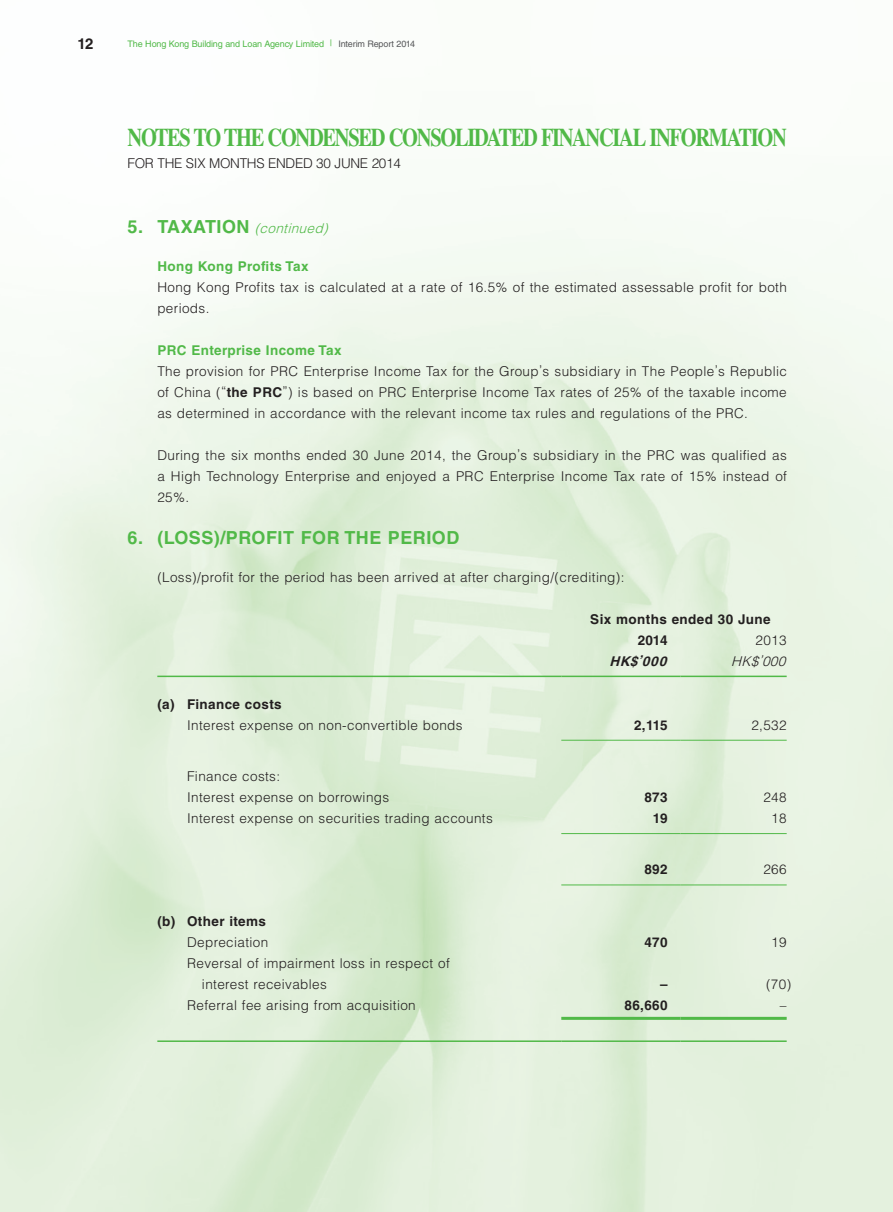
<style>
.page{position:relative;width:893px;height:1212px;background:#fff}
.page>*{position:absolute;margin:0;border:0;box-sizing:border-box;transform-origin:0 0}
.t1{font:700 25.5px "Times LT Std";letter-spacing:-.06em;color:#51b948;scale:.8 1}
.Heading_1{font:700 18px "Helvetica LT Std";letter-spacing:.03em;color:#51b948}
.t2{font:700 15px "Helvetica LT Std";color:#231f20}
.Body_Text{font:300 13.5px/21px "Helvetica LT Std";letter-spacing:.03em;color:#231f20}
.Body_Text-2{font:700 13.5px "Helvetica LT Std";letter-spacing:.03em;color:#231f20}
.Heading_2{font:700 13.5px "Helvetica LT Std";letter-spacing:.03em;color:#51b948}
.Body_Text-3{font:300 13.5px "Helvetica LT Std";letter-spacing:-.02em;color:#231f20}
.Heading_1-2{font:italic 300 13.5px "Helvetica LT Std";color:#51b948}
.Body_Text-4{font:italic 700 13.5px "Helvetica LT Std";color:#231f20}
.Body_Text-5{font:italic 300 13.5px "Helvetica LT Std";color:#231f20}
.t3{font:9px "Helvetica LT Std";letter-spacing:-.015em;color:#51b948}
.s1{color:#57585a}
.s2{font-weight:700;font-style:normal;font-size:18px}
.s3{font-weight:700}
</style>
<div class="page">
<hr style="left:157px;top:676px;width:404px;height:1px;background:#51b948">
<hr style="left:561px;top:676px;width:119px;height:1px;background:#51b948">
<hr style="left:680px;top:676px;width:107px;height:1px;background:#51b948">
<hr style="left:561px;top:740px;width:119px;height:1px;background:#51b948">
<hr style="left:680px;top:740px;width:107px;height:1px;background:#51b948">
<hr style="left:561px;top:833px;width:119px;height:1px;background:#51b948">
<hr style="left:680px;top:833px;width:107px;height:1px;background:#51b948">
<hr style="left:561px;top:884px;width:119px;height:1px;background:#51b948">
<hr style="left:680px;top:884px;width:107px;height:1px;background:#51b948">
<hr style="left:561px;top:1017px;width:119px;height:3px;background:#51b948">
<hr style="left:680px;top:1017px;width:107px;height:3px;background:#51b948">
<hr style="left:157px;top:1040px;width:404px;height:2px;background:#51b948">
<hr style="left:561px;top:1040px;width:119px;height:2px;background:#51b948">
<hr style="left:680px;top:1040px;width:107px;height:2px;background:#51b948">
<p class="t2" style="left:77px;top:35px;width:18px">12</p>
<p class="t3" style="left:128px;top:39px;width:289px">The Hong Kong Building and Loan Agency Limited | <span class="s1">Interim Report 2014</span></p>
<h1 class="t1" style="left:128px;top:122px;width:826px">NOTES TO THE CONDENSED CONSOLIDATED FINANCIAL INFORMATION</h1>
<p class="Body_Text-3" style="left:128px;top:155px;width:275px">FOR THE SIX MONTHS ENDED 30 JUNE 2014</p>
<p class="Heading_1-2" style="left:128px;top:220px;width:206px"><span class="s2">5 . TA X AT I O N</span> (continued)</p>
<p class="Heading_2" style="left:157px;top:258px;width:153px">Hong Kong Profits Tax</p>
<p class="Body_Text" style="left:157px;top:277px;width:631px">Hong Kong Profits tax is calculated at a rate of 16.5% of the estimated assessable profit for both periods.</p>
<p class="Heading_2" style="left:157px;top:342px;width:186px">PRC Enterprise Income Tax</p>
<p class="Body_Text" style="left:157px;top:361px;width:631px;text-align:justify">The provision for PRC Enterprise Income Tax for the Group’s subsidiary in The People’s Republic of China (“<span class="s3">the PRC</span>”) is based on PRC Enterprise Income Tax rates of 25% of the taxable income as determined in accordance with the relevant income tax rules and regulations of the PRC.</p>
<p class="Body_Text" style="left:157px;top:445px;width:631px;text-align:justify">During the six months ended 30 June 2014, the Group’s subsidiary in the PRC was qualified as a High Technology Enterprise and enjoyed a PRC Enterprise Income Tax rate of 15% instead of 25%.</p>
<p class="Heading_1" style="left:128px;top:527px;width:333px">6. (LOSS)/PROFIT FOR THE PERIOD</p>
<p class="Body_Text" style="left:157px;top:567px;width:469px">(Loss)/profit for the period has been arrived at after charging/(crediting):</p>
<p class="Body_Text-2" style="left:590px;top:611px;width:182px">Six months ended 30 June</p>
<p class="Body_Text-2" style="left:638px;top:632px;width:31px">2014</p>
<p class="Body_Text" style="left:755px;top:630px;width:33px">2013</p>
<p class="Body_Text-4" style="left:610px;top:653px;width:62px">HK$’000</p>
<p class="Body_Text-5" style="left:731px;top:653px;width:60px">HK$’000</p>
<p class="Body_Text-2" style="left:157px;top:695px;width:126px">(a) Finance costs</p>
<p class="Body_Text" style="left:187px;top:714px;width:277px">Interest expense on non-convertible bonds</p>
<p class="Body_Text-2" style="left:634px;top:716px;width:35px">2,115</p>
<p class="Body_Text" style="left:751px;top:714px;width:37px">2,532</p>
<p class="Body_Text" style="left:187px;top:765px;width:95px">Finance costs:</p>
<p class="Body_Text" style="left:187px;top:786px;width:204px">Interest expense on borrowings</p>
<p class="Body_Text-2" style="left:644px;top:789px;width:25px">873</p>
<p class="Body_Text" style="left:763px;top:786px;width:25px">248</p>
<p class="Body_Text" style="left:187px;top:807px;width:307px">Interest expense on securities trading accounts</p>
<p class="Body_Text-2" style="left:653px;top:810px;width:16px">19</p>
<p class="Body_Text" style="left:771px;top:807px;width:17px">18</p>
<p class="Body_Text-2" style="left:644px;top:861px;width:25px">892</p>
<p class="Body_Text" style="left:763px;top:859px;width:25px">266</p>
<p class="Body_Text-2" style="left:157px;top:912px;width:110px">(b) Other items</p>
<p class="Body_Text" style="left:187px;top:931px;width:83px">Depreciation</p>
<p class="Body_Text-2" style="left:644px;top:933px;width:25px">470</p>
<p class="Body_Text" style="left:771px;top:931px;width:17px">19</p>
<p class="Body_Text" style="left:202px;top:952px;width:249px;text-indent:-15px">Reversal of impairment loss in respect of interest receivables</p>
<p class="Body_Text-2" style="left:660px;top:975px;width:9px">–</p>
<p class="Body_Text" style="left:766px;top:973px;width:27px">(70)</p>
<p class="Body_Text" style="left:187px;top:994px;width:230px">Referral fee arising from acquisition</p>
<p class="Body_Text-2" style="left:624px;top:996px;width:45px">86,660</p>
<p class="Body_Text" style="left:780px;top:994px;width:8px">–</p>
</div>
